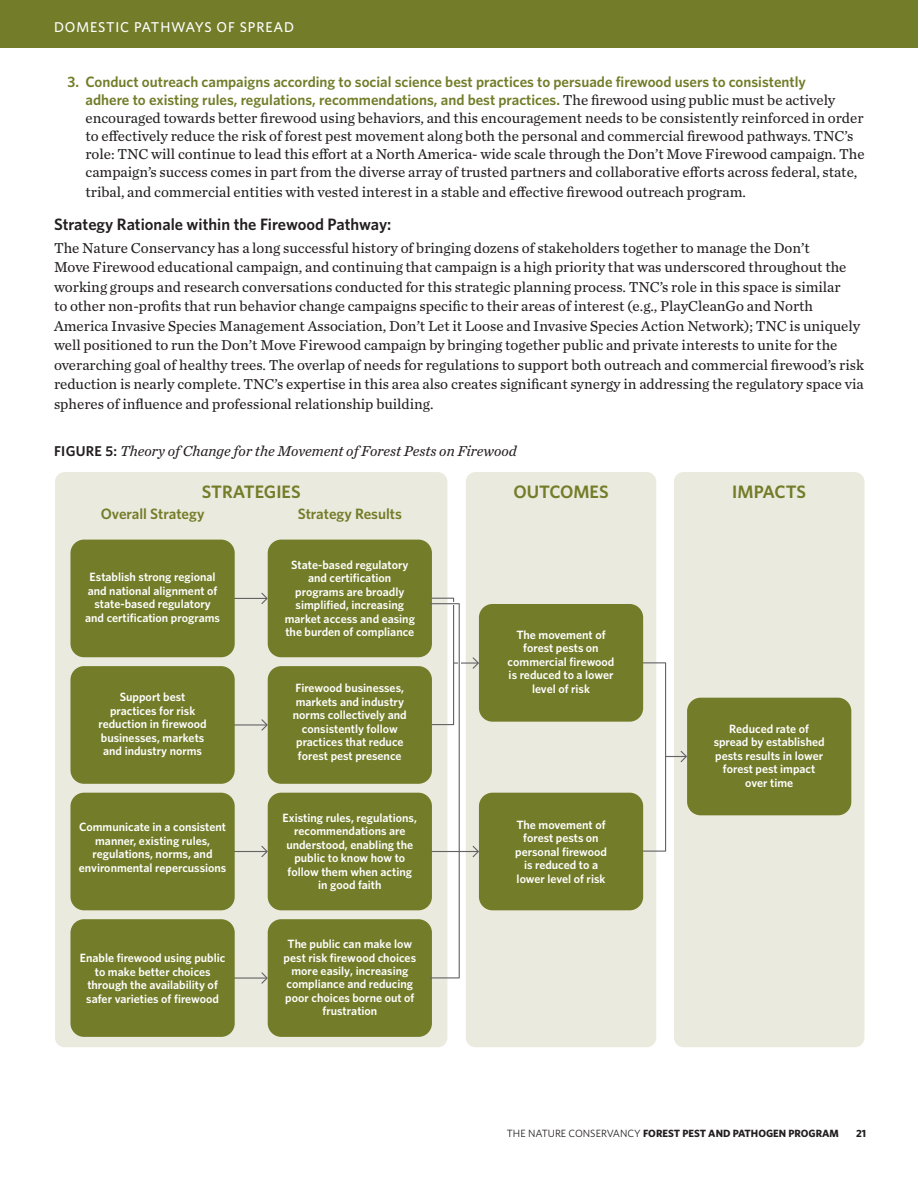
<style>
.page{position:relative;width:918px;height:1188px;background:#fff}
.page>*{position:absolute;margin:0;border:0;box-sizing:border-box;transform-origin:0 0}
.t1{font:600 18px "Whitney";color:#737c28}
.t2{font:600 16.5px "Whitney";color:#231f20}
.t3{font:15px/19.5px "Chronicle Text G2";color:#231f20}
.t4{font:600 15px/18px "Whitney";color:#737c28}
.t5{font:italic 15px "Chronicle Text G2";color:#231f20}
.t6{font:500 14.25px "Whitney";letter-spacing:.06em;color:#fff}
.t7{font:600 12px/13.5px "Whitney";color:#fff;text-align:center}
.t8{font:700 10.5px "Whitney";color:#231f20}
.s1{font-family:"Chronicle Text G2";font-weight:400;color:#231f20}
.s2{font-family:"Whitney";font-weight:600;font-style:normal;font-size:14.25px}
.s3{font-weight:400}
</style>
<div class="page">
<div style="left:0;top:0;width:918px;height:47px;background:#737c28"></div>
<div style="left:466px;top:472px;width:190px;height:575px;background:#ebeade;border-radius:10px"></div>
<div style="left:674px;top:472px;width:190px;height:575px;background:#ebeade;border-radius:10px"></div>
<div style="left:55px;top:472px;width:392px;height:575px;background:#ebeade;border-radius:10px"></div>
<hr style="left:430px;top:851px;width:49px;height:1px;background:#636366">
<svg style="left:473px;top:846px;width:6px;height:11px"></svg>
<hr style="left:454px;top:662px;width:25px;height:2px;background:#636366">
<svg style="left:473px;top:657px;width:6px;height:12px"></svg>
<svg style="left:643px;top:662px;width:44px;height:190px"></svg>
<div style="left:479px;top:793px;width:164px;height:117px;background:#737c28;border-radius:14px"></div>
<div style="left:479px;top:604px;width:164px;height:118px;background:#737c28;border-radius:14px"></div>
<div style="left:687px;top:698px;width:164px;height:117px;background:#737c28;border-radius:14px"></div>
<hr style="left:232px;top:598px;width:35px;height:1px;background:#636366">
<svg style="left:261px;top:593px;width:7px;height:11px"></svg>
<hr style="left:232px;top:724px;width:35px;height:2px;background:#636366">
<svg style="left:261px;top:719px;width:7px;height:12px"></svg>
<hr style="left:232px;top:851px;width:35px;height:1px;background:#636366">
<svg style="left:261px;top:846px;width:7px;height:11px"></svg>
<hr style="left:232px;top:977px;width:35px;height:2px;background:#636366">
<svg style="left:261px;top:972px;width:7px;height:12px"></svg>
<div style="left:268px;top:540px;width:164px;height:117px;background:#737c28;border-radius:14px"></div>
<div style="left:268px;top:666px;width:164px;height:118px;background:#737c28;border-radius:14px"></div>
<div style="left:268px;top:793px;width:164px;height:117px;background:#737c28;border-radius:14px"></div>
<div style="left:70px;top:540px;width:165px;height:117px;background:#737c28;border-radius:14px"></div>
<div style="left:70px;top:666px;width:165px;height:118px;background:#737c28;border-radius:14px"></div>
<div style="left:70px;top:793px;width:165px;height:117px;background:#737c28;border-radius:14px"></div>
<div style="left:70px;top:919px;width:165px;height:118px;background:#737c28;border-radius:14px"></div>
<div style="left:268px;top:919px;width:164px;height:118px;background:#737c28;border-radius:14px"></div>
<svg style="left:429px;top:598px;width:31px;height:380px"></svg>
<p class="t6" style="left:54px;top:17px;width:242px">DOMESTIC PATHWAYS OF SPREAD</p>
<p class="t4" style="left:86px;top:73px;width:751px;text-indent:-18px">3. Conduct outreach campaigns according to social science best practices to persuade firewood users to consistently adhere to existing rules, regulations, recommendations, and best practices. <span class="s1">The firewood using public must be actively</span></p>
<p class="t3" style="left:86px;top:108px;width:781px;line-height:18px">encouraged towards better firewood using behaviors, and this encouragement needs to be consistently reinforced in order to effectively reduce the risk of forest pest movement along both the personal and commercial firewood pathways. TNC’s role: TNC will continue to lead this effort at a North America- wide scale through the Don’t Move Firewood campaign. The campaign’s success comes in part from the diverse array of trusted partners and collaborative efforts across federal, state,</p>
<p class="t3" style="left:86px;top:181px;width:662px">tribal, and commercial entities with vested interest in a stable and effective firewood outreach program.</p>
<p class="t2" style="left:54px;top:213px;width:339px">Strategy Rationale within the Firewood Pathway:</p>
<p class="t3" style="left:54px;top:237px;width:812px">The Nature Conservancy has a long successful history of bringing dozens of stakeholders together to manage the Don’t<br>Move Firewood educational campaign, and continuing that campaign is a high priority that was underscored throughout the working groups and research conversations conducted for this strategic planning process. TNC’s role in this space is similar<br>to other non-profits that run behavior change campaigns specific to their areas of interest (e.g., PlayCleanGo and North America Invasive Species Management Association, Don’t Let it Loose and Invasive Species Action Network); TNC is uniquely well positioned to run the Don’t Move Firewood campaign by bringing together public and private interests to unite for the overarching goal of healthy trees. The overlap of needs for regulations to support both outreach and commercial firewood’s risk reduction is nearly complete. TNC’s expertise in this area also creates significant synergy in addressing the regulatory space via spheres of influence and professional relationship building.</p>
<p class="t5" style="left:54px;top:440px;width:464px"><span class="s2">FIGURE 5:</span> Theory of Change for the Movement of Forest Pests on Firewood</p>
<p class="t1" style="left:202px;top:479px;width:100px">STRATEGIES</p>
<p class="t1" style="left:513px;top:479px;width:97px">OUTCOMES</p>
<p class="t1" style="left:732px;top:479px;width:75px">IMPACTS</p>
<p class="t4" style="left:101px;top:505px;width:105px">Overall Strategy</p>
<p class="t7" style="left:85px;top:570px;width:136px">Establish strong regional and national alignment of state-based regulatory and certification programs</p>
<p class="t7" style="left:98px;top:690px;width:110px">Support best practices for risk reduction in firewood businesses, markets and industry norms</p>
<p class="t7" style="left:79px;top:820px;width:149px">Communicate in a consistent manner, existing rules, regulations, norms, and environmental repercussions</p>
<p class="t7" style="left:80px;top:951px;width:147px">Enable firewood using public to make better choices through the availability of safer varieties of firewood</p>
<p class="t4" style="left:298px;top:505px;width:106px">Strategy Results</p>
<p class="t7" style="left:285px;top:557px;width:132px">State-based regulatory and certification programs are broadly simplified, increasing market access and easing the burden of compliance</p>
<p class="t7" style="left:293px;top:681px;width:116px">Firewood businesses, markets and industry norms collectively and consistently follow practices that reduce forest pest presence</p>
<p class="t7" style="left:283px;top:811px;width:136px">Existing rules, regulations, recommendations are understood, enabling the public to know how to follow them when acting in good faith</p>
<p class="t7" style="left:284px;top:937px;width:134px">The public can make low pest risk firewood choices more easily, increasing compliance and reducing poor choices borne out of frustration</p>
<p class="t7" style="left:508px;top:628px;width:108px">The movement of forest pests on commercial firewood is reduced to a lower level of risk</p>
<p class="t7" style="left:515px;top:818px;width:93px">The movement of forest pests on personal firewood is reduced to a lower level of risk</p>
<p class="t7" style="left:714px;top:722px;width:112px">Reduced rate of spread by established pests results in lower forest pest impact over time</p>
<p class="t8" style="left:507px;top:1126px;width:334px"><span class="s3">THE NATURE CONSERVANCY</span> FOREST PEST AND PATHOGEN PROGRAM</p>
<p class="t8" style="left:856px;top:1126px;width:12px">21</p>
</div>
